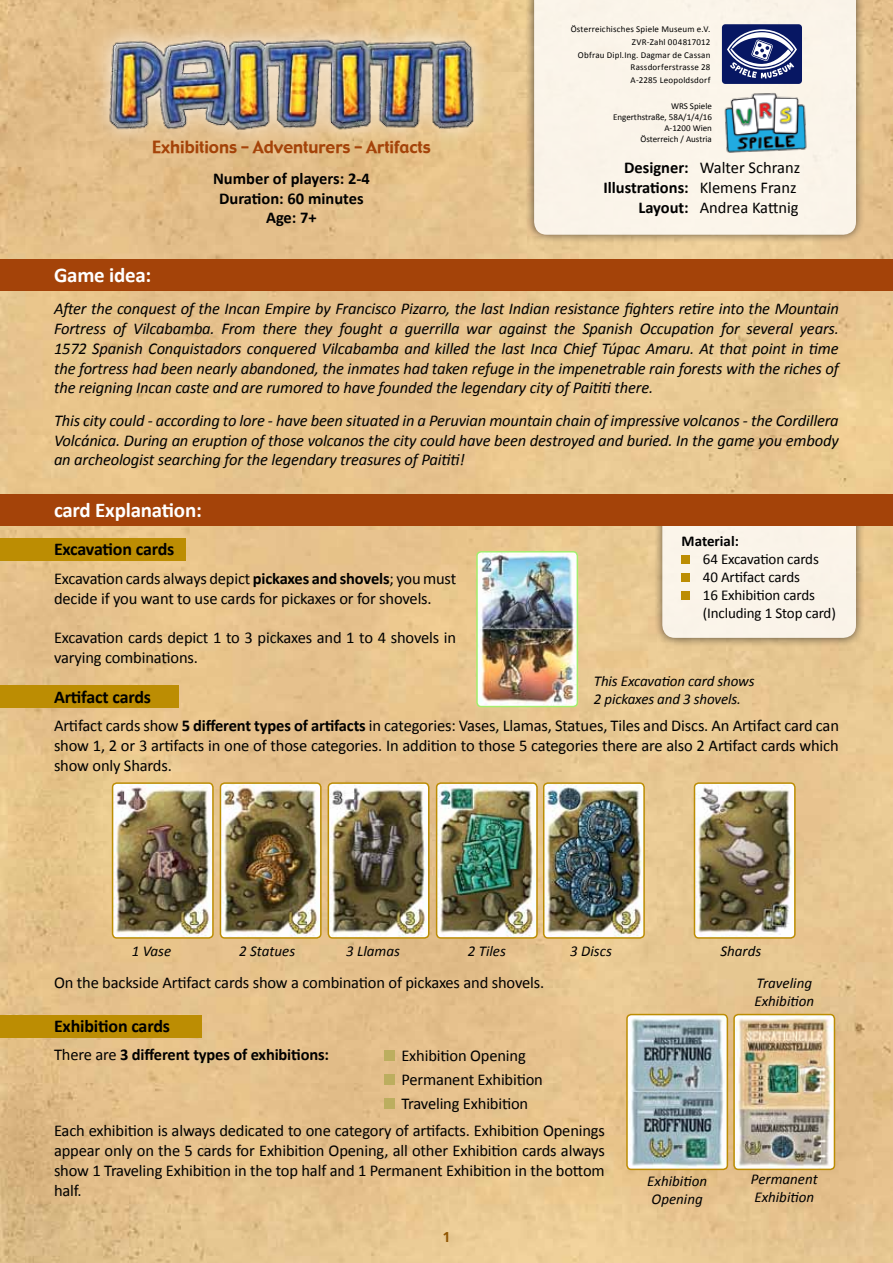
<style>
.page{position:relative;width:893px;height:1263px;background:#fff}
.page>*{position:absolute;margin:0;border:0;box-sizing:border-box;transform-origin:0 0}
.t1{font:700 21px "Calibri";letter-spacing:-.01em;color:#fff}
.t2{font:700 18px "Calibri";letter-spacing:-.01em;color:#000}
.t3{font:16.5px/19.8px "Calibri";letter-spacing:-.01em;color:#000}
.t4{font:italic 16.5px/19.8px "Calibri";letter-spacing:-.01em;color:#000;text-align:justify}
.t5{font:700 16.5px/19.8px "Calibri";color:#000;text-align:center}
.t6{font:16.5px "Gadget";color:#a44309}
.t7{font:italic 15px/18px "Calibri";color:#000}
.t8{font:15px/18px "Calibri";letter-spacing:-.01em;color:#000}
.t9{font:700 15px "Calibri";color:#000}
.t10{font:700 14.25px "Frutiger";color:#905501}
.t11{font:9px/12.8px "Calibri";letter-spacing:.02em;color:#000;text-align:right}
.t12{font:9px/10.8px "Calibri";color:#000;text-align:right}
.s1{font-weight:700}
.s2{font-weight:400}
</style>
<div class="page">
<img style="left:0;top:0;width:893px;height:1263px">
<div style="left:653px;top:503px;width:211px;height:144px;background:#000;opacity:.75"></div>
<div style="left:662px;top:512px;width:194px;height:126px;background:#faf4e9;border-radius:13px"></div>
<div style="left:525px;top:0;width:340px;height:244px;background:#000;opacity:.75"></div>
<div style="left:534px;top:0;width:322px;height:235px;background:#fbf4e9"></div>
<div style="left:0;top:1015px;width:202px;height:22px;background:#bc8d03"></div>
<div style="left:0;top:259px;width:893px;height:32px;background:#a44309"></div>
<div style="left:0;top:495px;width:893px;height:31px;background:#a44309"></div>
<div style="left:0;top:686px;width:179px;height:22px;background:#bc8d03"></div>
<div style="left:0;top:538px;width:186px;height:23px;background:#bc8d03"></div>
<div style="left:384px;top:1050px;width:10px;height:10px;background:#bcae5f"></div>
<div style="left:384px;top:1074px;width:10px;height:11px;background:#bcae5f"></div>
<div style="left:384px;top:1098px;width:10px;height:11px;background:#bcae5f"></div>
<img style="left:479px;top:554px;width:96px;height:150px">
<div style="left:476px;top:551px;width:102px;height:156px;border:2px solid #a4ee6c;border-radius:4px"></div>
<img style="left:328px;top:783px;width:101px;height:155px">
<div style="left:328px;top:782px;width:101px;height:157px;border:2px solid #bc8d03;border-radius:4px"></div>
<img style="left:220px;top:783px;width:99px;height:155px">
<div style="left:220px;top:782px;width:102px;height:157px;border:2px solid #bc8d03;border-radius:4px"></div>
<img style="left:694px;top:783px;width:99px;height:155px">
<div style="left:694px;top:782px;width:102px;height:157px;border:2px solid #bc8d03;border-radius:4px"></div>
<img style="left:439px;top:785px;width:96px;height:151px">
<div style="left:436px;top:782px;width:102px;height:157px;border:2px solid #bc8d03;border-radius:4px"></div>
<img style="left:115px;top:785px;width:96px;height:151px">
<div style="left:112px;top:782px;width:102px;height:157px;border:2px solid #bc8d03;border-radius:4px"></div>
<img style="left:546px;top:785px;width:96px;height:151px">
<div style="left:543px;top:782px;width:102px;height:157px;border:2px solid #bc8d03;border-radius:4px"></div>
<img style="left:734px;top:1014px;width:100px;height:153px">
<div style="left:733px;top:1014px;width:102px;height:156px;border:2px solid #bc8d03;border-radius:4px"></div>
<img style="left:627px;top:1014px;width:100px;height:153px">
<div style="left:626px;top:1014px;width:102px;height:156px;border:2px solid #bc8d03;border-radius:4px"></div>
<div style="left:682px;top:555px;width:8px;height:8px;background:#bc8d03"></div>
<div style="left:682px;top:573px;width:8px;height:8px;background:#bc8d03"></div>
<div style="left:682px;top:591px;width:8px;height:8px;background:#bc8d03"></div>
<div style="left:89px;top:19px;width:403px;height:127px;background:#fff;opacity:.75"></div>
<img style="left:102px;top:35px;width:379px;height:100px">
<img style="left:722px;top:91px;width:87px;height:63px">
<div style="left:722px;top:24px;width:80px;height:60px;background:#071763;border-radius:3px"></div>
<svg style="left:727px;top:29px;width:70px;height:49px"></svg>
<p class="t6" style="left:152px;top:136px;width:280px">Exhibitions - Adventurers - Artifacts</p>
<p class="t5" style="left:213px;top:168px;width:158px">Number of players: 2-4<br>Duration: 60 minutes<br>Age: 7+</p>
<p class="t11" style="left:571px;top:23px;width:141px">Österreichisches Spiele Museum e.V.<br>ZVR-Zahl 004817012<br>Obfrau Dipl.Ing. Dagmar de Cassan<br>Rassdorferstrasse 28<br>A-2285 Leopoldsdorf</p>
<p class="t12" style="left:613px;top:101px;width:100px">WRS Spiele<br>Engerthstraße, 58A/1/4/16<br>A-1200 Wien<br>Österreich / Austria</p>
<p class="t3" style="left:700px;top:158px;width:102px">Walter Schranz<br>Klemens Franz<br>Andrea Kattnig</p>
<p class="t5" style="left:603px;top:157px;width:87px;text-align:right">Designer:<br>Illustrations:<br>Layout:</p>
<p class="t1" style="left:54px;top:262px;width:99px">Game idea:</p>
<p class="t4" style="left:54px;top:298px;width:786px">After the conquest of the Incan Empire by Francisco Pizarro, the last Indian resistance fighters retire into the Mountain Fortress of Vilcabamba. From there they fought a guerrilla war against the Spanish Occupation for several years.<br>1572 Spanish Conquistadors conquered Vilcabamba and killed the last Inca Chief Túpac Amaru. At that point in time the fortress had been nearly abandoned, the inmates had taken refuge in the impenetrable rain forests with the riches of the reigning Incan caste and are rumored to have founded the legendary city of Paititi there.</p>
<p class="t4" style="left:54px;top:410px;width:786px">This city could - according to lore - have been situated in a Peruvian mountain chain of impressive volcanos - the Cordillera Volcánica. During an eruption of those volcanos the city could have been destroyed and buried. In the game you embody an archeologist searching for the legendary treasures of Paititi!</p>
<p class="t1" style="left:54px;top:497px;width:149px">card Explanation:</p>
<p class="t2" style="left:54px;top:538px;width:122px">Excavation cards</p>
<p class="t3" style="left:54px;top:568px;width:404px">Excavation cards always depict <span class="s1">pickaxes and shovels</span>; you must decide if you want to use cards for pickaxes or for shovels.</p>
<p class="t3" style="left:54px;top:628px;width:404px">Excavation cards depict 1 to 3 pickaxes and 1 to 4 shovels in varying combinations.</p>
<p class="t2" style="left:54px;top:685px;width:99px">Artifact cards</p>
<p class="t3" style="left:54px;top:715px;width:786px;text-align:justify">Artifact cards show <span class="s1">5 different types of artifacts</span> in categories: Vases, Llamas, Statues, Tiles and Discs. An Artifact card can show 1, 2 or 3 artifacts in one of those categories. In addition to those 5 categories there are also 2 Artifact cards which show only Shards.</p>
<p class="t9" style="left:682px;top:532px;width:59px">Material:</p>
<p class="t8" style="left:703px;top:550px;width:134px">64 Excavation cards<br>40 Artifact cards<br>16 Exhibition cards (Including 1 Stop card)</p>
<p class="t7" style="left:594px;top:672px;width:162px">This Excavation card shows<br>2 pickaxes and 3 shovels.</p>
<p class="t7" style="left:132px;top:941px;width:41px">1 Vase</p>
<p class="t7" style="left:239px;top:941px;width:58px">2 Statues</p>
<p class="t7" style="left:346px;top:941px;width:55px">3 Llamas</p>
<p class="t7" style="left:468px;top:941px;width:40px">2 Tiles</p>
<p class="t7" style="left:570px;top:941px;width:43px">3 Discs</p>
<p class="t7" style="left:720px;top:941px;width:42px">Shards</p>
<p class="t3" style="left:54px;top:973px;width:492px">On the backside Artifact cards show a combination of pickaxes and shovels.</p>
<p class="t2" style="left:54px;top:1014px;width:118px">Exhibition cards</p>
<p class="t5" style="left:54px;top:1044px;width:277px"><span class="s2">There are</span> 3 different types of exhibitions:</p>
<p class="t3" style="left:401px;top:1043px;width:143px;line-height:24px">Exhibition Opening<br>Permanent Exhibition<br>Traveling Exhibition</p>
<p class="t3" style="left:54px;top:1121px;width:552px;text-align:justify">Each exhibition is always dedicated to one category of artifacts. Exhibition Openings appear only on the 5 cards for Exhibition Opening, all other Exhibition cards always show 1 Traveling Exhibition in the top half and 1 Permanent Exhibition in the bottom half.</p>
<p class="t10" style="left:442px;top:1229px;width:9px">1</p>
<p class="t7" style="left:754px;top:973px;width:61px">Traveling<br>Exhibition</p>
<p class="t7" style="left:647px;top:1171px;width:61px">Exhibition<br>Opening</p>
<p class="t7" style="left:751px;top:1170px;width:68px">Permanent<br>Exhibition</p>
</div>
